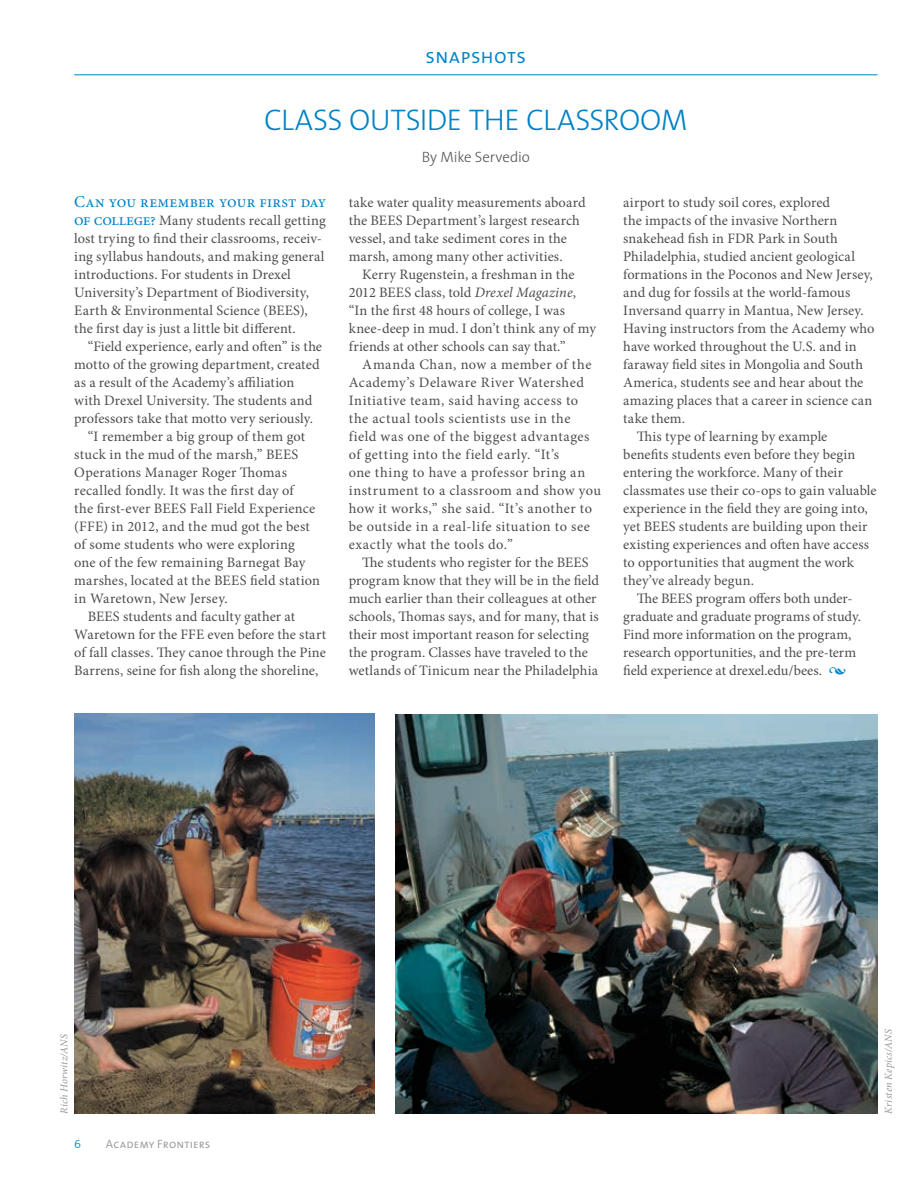
<style>
.page{position:relative;width:918px;height:1188px;background:#fff}
.page>*{position:absolute;margin:0;border:0;box-sizing:border-box;transform-origin:0 0}
.t1{font:30px "The Sans Light Caps";letter-spacing:-.02em;color:#0082c7}
.t2{font:21px "The Sans Semi Light Caps";letter-spacing:.01em;color:#0082c7}
.t3{font:16.5px "Minion Pro";letter-spacing:.01em;color:#0082c7}
.t4{font:300 15px "The Sans";letter-spacing:-.01em;color:#58595b}
.t5{font:14.4px/18px "Minion Pro";letter-spacing:.01em;color:#4d4d4f}
.t6{font:14.4px/18px "Minion Pro";letter-spacing:.04em;color:#4d4d4f}
.t7{font:12px "The Sans Semi Light Caps";letter-spacing:.015em;color:#949698}
.t8{font:12px "The Sans Semi Light Caps";color:#0092d0}
.t9{font:italic 10.5px "Minion Pro";letter-spacing:.02em;color:#949698}
.s1{font-size:16.5px;color:#0082c7}
.s2{font-style:italic}
.s3{font-style:italic;font-size:16.5px;color:#0082c7}
</style>
<div class="page">
<hr style="left:74px;top:74px;width:804px;height:1px;background:#0082c7">
<img style="left:74px;top:714px;width:300px;height:399px">
<img style="left:395px;top:715px;width:483px;height:399px">
<h2 class="t2" style="left:426px;top:39px;width:102px">snapshots</h2>
<h1 class="t1" style="left:264px;top:95px;width:425px">CLASS OUTSIDE THE CLASSROOM</h1>
<p class="t4" style="left:422px;top:145px;width:110px">By Mike Servedio</p>
<p class="t3" style="left:74px;top:191px;width:254px">Can you remember your first day</p>
<p class="t5" style="left:74px;top:211px;width:253px"><span class="s1">of college?</span> Many students recall getting lost trying to find their classrooms, receiv&shy;ing syllabus handouts, and making general introductions. For students in Drexel University’s Department of Biodiversity, Earth &amp; Environmental Science (BEES), the first day is just a little bit different.</p>
<p class="t5" style="left:88px;top:337px;width:236px">“Field experience, early and often” is the</p>
<p class="t5" style="left:74px;top:355px;width:247px">motto of the growing department, created</p>
<p class="t5" style="left:74px;top:373px;width:222px">as a result of the Academy’s affiliation</p>
<p class="t5" style="left:74px;top:391px;width:240px">with Drexel University. The students and</p>
<p class="t5" style="left:74px;top:409px;width:240px">professors take that motto very seriously.</p>
<p class="t5" style="left:88px;top:427px;width:219px">“I remember a big group of them got</p>
<p class="t5" style="left:74px;top:445px;width:226px">stuck in the mud of the marsh,” BEES</p>
<p class="t5" style="left:74px;top:463px;width:214px">Operations Manager Roger Thomas</p>
<p class="t5" style="left:74px;top:481px;width:222px">recalled fondly. It was the first day of</p>
<p class="t5" style="left:74px;top:499px;width:243px">the first-ever BEES Fall Field Experience</p>
<p class="t5" style="left:74px;top:517px;width:237px">(FFE) in 2012, and the mud got the best</p>
<p class="t5" style="left:74px;top:535px;width:222px">of some students who were exploring</p>
<p class="t5" style="left:74px;top:553px;width:233px">one of the few remaining Barnegat Bay</p>
<p class="t5" style="left:74px;top:571px;width:247px">marshes, located at the BEES field station</p>
<p class="t5" style="left:74px;top:589px;width:155px">in Waretown, New Jersey.</p>
<p class="t5" style="left:88px;top:607px;width:209px">BEES students and faculty gather at</p>
<p class="t5" style="left:74px;top:625px;width:253px">Waretown for the FFE even before the start</p>
<p class="t5" style="left:74px;top:643px;width:253px">of fall classes. They canoe through the Pine</p>
<p class="t5" style="left:74px;top:661px;width:246px">Barrens, seine for fish along the shoreline,</p>
<p class="t5" style="left:349px;top:193px;width:238px">take water quality measurements aboard the BEES Department’s largest research vessel, and take sediment cores in the marsh, among many other activities.</p>
<p class="t5" style="left:349px;top:265px;width:249px;text-indent:13px">Kerry Rugenstein, a freshman in the 2012 BEES class, told <span class="s2">Drexel Magazine</span>, “In the first 48 hours of college, I was knee-deep in mud. I don’t think any of my friends at other schools can say that.”</p>
<p class="t6" style="left:349px;top:355px;width:254px;text-indent:13px">Amanda Chan, now a member of the Academy’s Delaware River Watershed Initiative team, said having access to the actual tools scientists use in the field was one of the biggest advantages of getting into the field early. “It’s<br>one thing to have a professor bring an instrument to a classroom and show you how it works,” she said. “It’s another to be outside in a real-life situation to see exactly what the tools do.”</p>
<p class="t5" style="left:349px;top:553px;width:252px;text-indent:13px">The students who register for the BEES program know that they will be in the field much earlier than their colleagues at other schools, Thomas says, and for many, that is their most important reason for selecting the program. Classes have traveled to the wetlands of Tinicum near the Philadelphia</p>
<p class="t5" style="left:623px;top:193px;width:209px">airport to study soil cores, explored</p>
<p class="t5" style="left:623px;top:211px;width:216px">the impacts of the invasive Northern</p>
<p class="t5" style="left:623px;top:229px;width:216px">snakehead fish in FDR Park in South</p>
<p class="t5" style="left:623px;top:247px;width:233px">Philadelphia, studied ancient geological</p>
<p class="t5" style="left:623px;top:265px;width:251px">formations in the Poconos and New Jersey,</p>
<p class="t5" style="left:623px;top:283px;width:229px">and dug for fossils at the world-famous</p>
<p class="t5" style="left:623px;top:301px;width:242px">Inversand quarry in Mantua, New Jersey.</p>
<p class="t5" style="left:623px;top:319px;width:253px">Having instructors from the Academy who</p>
<p class="t5" style="left:623px;top:337px;width:235px">have worked throughout the U.S. and in</p>
<p class="t5" style="left:623px;top:355px;width:241px">faraway field sites in Mongolia and South</p>
<p class="t5" style="left:623px;top:373px;width:242px">America, students see and hear about the</p>
<p class="t5" style="left:623px;top:391px;width:251px">amazing places that a career in science can</p>
<p class="t5" style="left:623px;top:409px;width:63px">take them.</p>
<p class="t5" style="left:637px;top:427px;width:192px">This type of learning by example</p>
<p class="t5" style="left:623px;top:445px;width:234px">benefits students even before they begin</p>
<p class="t5" style="left:623px;top:463px;width:221px">entering the workforce. Many of their</p>
<p class="t5" style="left:623px;top:481px;width:255px">classmates use their co-ops to gain valuable</p>
<p class="t5" style="left:623px;top:499px;width:246px">experience in the field they are going into,</p>
<p class="t5" style="left:623px;top:517px;width:246px">yet BEES students are building upon their</p>
<p class="t5" style="left:623px;top:535px;width:247px">existing experiences and often have access</p>
<p class="t5" style="left:623px;top:553px;width:232px">to opportunities that augment the work</p>
<p class="t5" style="left:623px;top:571px;width:132px">they’ve already begun.</p>
<p class="t5" style="left:637px;top:589px;width:218px">The BEES program offers both under-</p>
<p class="t5" style="left:623px;top:607px;width:239px">graduate and graduate programs of study.</p>
<p class="t5" style="left:623px;top:625px;width:230px">Find more information on the program,</p>
<p class="t5" style="left:623px;top:643px;width:235px">research opportunities, and the pre-term</p>
<p class="t5" style="left:623px;top:661px;width:225px">field experience at drexel.edu/bees. <span class="s3">•</span></p>
<p class="t9" style="left:57px;top:1114px;width:81px;rotate:-90deg">Rich Horwitz/ANS</p>
<p class="t9" style="left:881px;top:1114px;width:86px;rotate:-90deg">Kristen Kepics/ANS</p>
<p class="t8" style="left:74px;top:1134px;width:8px">6</p>
<p class="t7" style="left:106px;top:1134px;width:106px">Academy Frontiers</p>
</div>
